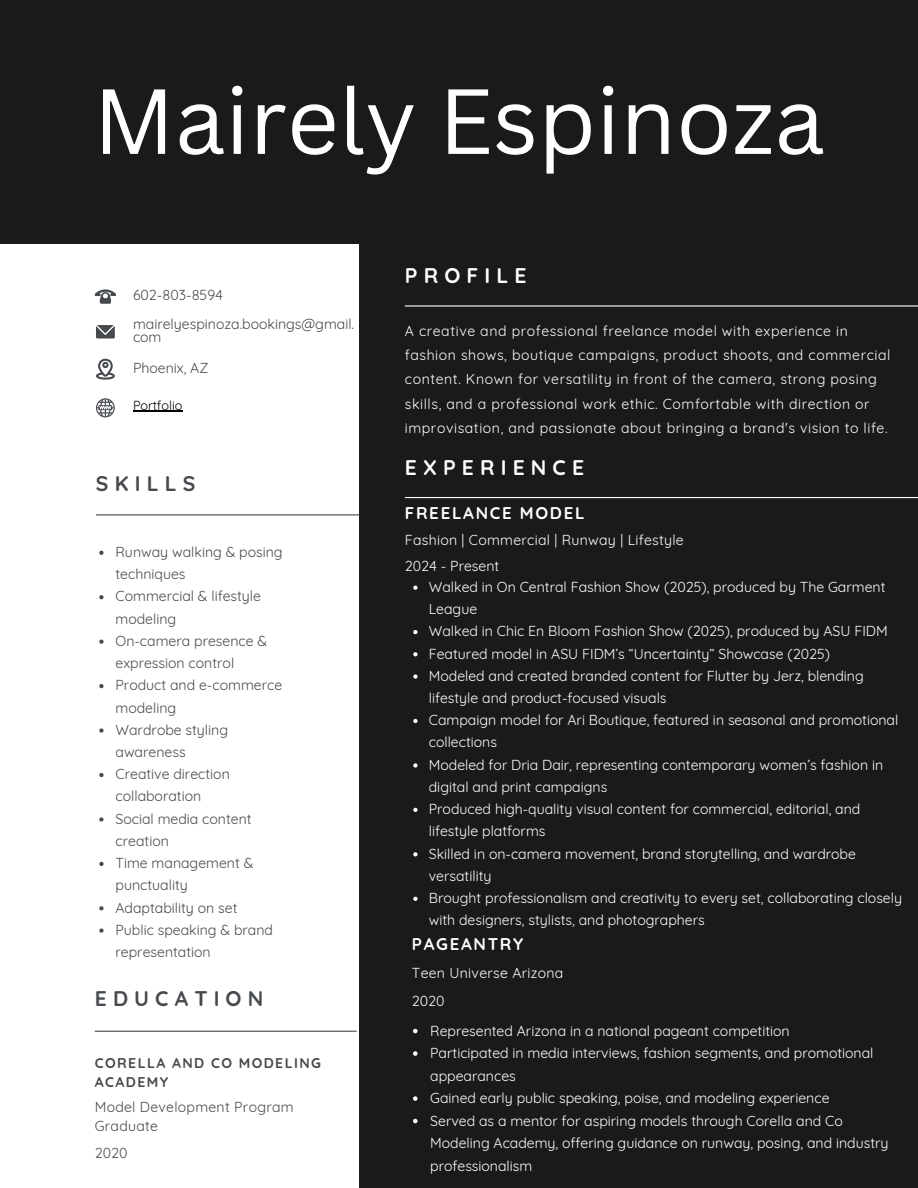
<style>
.page{position:relative;width:918px;height:1188px;background:#1a1a1a}
.page>*{position:absolute;margin:0;border:0;box-sizing:border-box;transform-origin:0 0}
.t1{font:90.3px "Canva Sans";color:#fff}
.t2{font:700 21.15px "Quicksand";letter-spacing:.29em;color:#fff}
.t3{font:700 21.15px "Quicksand";letter-spacing:.29em;color:#464a4e}
.t4{font:700 16.95px "Quicksand";letter-spacing:.1em;color:#fff}
.t5{font:14.1px/22.2px "Quicksand";color:#fff}
.t6{font:14.1px/22.2px "Quicksand";color:#464a4e}
.t7{font:14.1px/24.3px "Quicksand";letter-spacing:.04em;color:#fff}
.t8{font:14.1px "Quicksand";letter-spacing:.02em;color:#fff}
.t9{font:14.1px/19px "Quicksand";letter-spacing:.02em;color:#464a4e}
.t10{font:700 14.1px/19px "Quicksand";letter-spacing:.1em;color:#464a4e}
.t11{font:12.75px "Quicksand";color:#000}
</style>
<div class="page">
<div style="left:0;top:244px;width:359px;height:944px;background:#fff"></div>
<svg style="left:99px;top:551px;width:5px;height:4px"></svg>
<svg style="left:99px;top:595px;width:5px;height:4px"></svg>
<svg style="left:99px;top:640px;width:5px;height:4px"></svg>
<svg style="left:99px;top:684px;width:5px;height:4px"></svg>
<svg style="left:99px;top:728px;width:5px;height:5px"></svg>
<svg style="left:99px;top:773px;width:5px;height:4px"></svg>
<svg style="left:99px;top:817px;width:5px;height:5px"></svg>
<svg style="left:99px;top:862px;width:5px;height:4px"></svg>
<svg style="left:99px;top:906px;width:5px;height:4px"></svg>
<svg style="left:99px;top:928px;width:5px;height:5px"></svg>
<svg style="left:95px;top:289px;width:21px;height:15px"></svg>
<svg style="left:96px;top:359px;width:19px;height:21px"></svg>
<svg style="left:96px;top:325px;width:19px;height:14px"></svg>
<svg style="left:96px;top:398px;width:19px;height:19px"></svg>
<svg style="left:413px;top:586px;width:5px;height:4px"></svg>
<svg style="left:413px;top:630px;width:5px;height:4px"></svg>
<svg style="left:413px;top:652px;width:5px;height:4px"></svg>
<svg style="left:413px;top:674px;width:5px;height:5px"></svg>
<svg style="left:413px;top:719px;width:5px;height:4px"></svg>
<svg style="left:413px;top:763px;width:5px;height:5px"></svg>
<svg style="left:413px;top:808px;width:5px;height:4px"></svg>
<svg style="left:413px;top:852px;width:5px;height:4px"></svg>
<svg style="left:413px;top:897px;width:5px;height:4px"></svg>
<svg style="left:413px;top:1029px;width:5px;height:4px"></svg>
<svg style="left:413px;top:1051px;width:5px;height:5px"></svg>
<svg style="left:413px;top:1096px;width:5px;height:5px"></svg>
<svg style="left:413px;top:1119px;width:5px;height:4px"></svg>
<hr style="left:95px;top:1031px;width:262px;height:1px;background:#464a4e">
<hr style="left:96px;top:514px;width:263px;height:1px;background:#464a4e">
<hr style="left:405px;top:497px;width:513px;height:1px;background:#fff">
<hr style="left:405px;top:305px;width:513px;height:2px;background:#fff">
<hr style="left:133px;top:411px;width:49px;height:1px;background:#000">
<h1 class="t1" style="left:93px;top:57px;width:733px">Mairely Espinoza</h1>
<p class="t6" style="left:133px;top:284px;width:92px">602-803-8594</p>
<p class="t2" style="left:405px;top:262px;width:123px">PROFILE</p>
<p class="t6" style="left:133px;top:316px;width:223px;line-height:13.8px">mairelyespinoza.bookings@gmail. com</p>
<p class="t7" style="left:405px;top:318px;width:487px">A creative and professional freelance model with experience in fashion shows, boutique campaigns, product shoots, and commercial content. Known for versatility in front of the camera, strong posing skills, and a professional work ethic. Comfortable with direction or improvisation, and passionate about bringing a brand's vision to life.</p>
<p class="t6" style="left:133px;top:357px;width:77px">Phoenix, AZ</p>
<p class="t11" style="left:133px;top:397px;width:51px">Portfolio</p>
<p class="t3" style="left:96px;top:469px;width:101px">SKILLS</p>
<p class="t6" style="left:116px;top:541px;width:169px">Runway walking &amp; posing techniques</p>
<p class="t6" style="left:116px;top:585px;width:147px">Commercial &amp; lifestyle modeling</p>
<p class="t6" style="left:116px;top:630px;width:153px">On-camera presence &amp; expression control</p>
<p class="t6" style="left:116px;top:674px;width:168px">Product and e-commerce modeling</p>
<p class="t6" style="left:116px;top:718px;width:114px">Wardrobe styling awareness</p>
<p class="t6" style="left:116px;top:763px;width:116px">Creative direction collaboration</p>
<p class="t6" style="left:116px;top:807px;width:138px">Social media content creation</p>
<h4 class="t6" style="left:116px;top:852px;width:139px">Time management &amp; punctuality</h4>
<h2 class="t6" style="left:116px;top:896px;width:123px">Adaptability on set</h2>
<p class="t6" style="left:116px;top:918px;width:159px">Public speaking &amp; brand representation</p>
<p class="t3" style="left:95px;top:984px;width:170px">EDUCATION</p>
<p class="t10" style="left:95px;top:1053px;width:228px">CORELLA AND CO MODELING<br>ACADEMY</p>
<p class="t9" style="left:95px;top:1098px;width:200px">Model Development Program<br>Graduate</p>
<p class="t6" style="left:95px;top:1142px;width:34px">2020</p>
<p class="t2" style="left:405px;top:453px;width:181px">EXPERIENCE</p>
<h2 class="t4" style="left:405px;top:502px;width:181px">FREELANCE MODEL</h2>
<p class="t8" style="left:405px;top:531px;width:280px">Fashion | Commercial | Runway | Lifestyle</p>
<p class="t5" style="left:429px;top:575px;width:458px">Walked in On Central Fashion Show (2025), produced by The Garment<br>League</p>
<h2 class="t5" style="left:429px;top:620px;width:460px">Walked in Chic En Bloom Fashion Show (2025), produced by ASU FIDM</h2>
<p class="t5" style="left:429px;top:642px;width:403px">Featured model in ASU FIDM’s “Uncertainty” Showcase (2025)</p>
<h5 class="t5" style="left:429px;top:664px;width:437px">Modeled and created branded content for Flutter by Jerz, blending lifestyle and product-focused visuals</h5>
<p class="t5" style="left:429px;top:709px;width:471px">Campaign model for Ari Boutique, featured in seasonal and promotional collections</p>
<p class="t5" style="left:429px;top:753px;width:456px">Modeled for Dria Dair, representing contemporary women’s fashion in digital and print campaigns</p>
<p class="t5" style="left:429px;top:798px;width:433px">Produced high-quality visual content for commercial, editorial, and lifestyle platforms</p>
<h2 class="t5" style="left:429px;top:842px;width:429px">Skilled in on-camera movement, brand storytelling, and wardrobe versatility</h2>
<p class="t5" style="left:429px;top:887px;width:475px">Brought professionalism and creativity to every set, collaborating closely with designers, stylists, and photographers</p>
<p class="t5" style="left:405px;top:555px;width:96px">2024 - Present</p>
<p class="t4" style="left:412px;top:933px;width:113px">PAGEANTRY</p>
<p class="t8" style="left:412px;top:964px;width:153px">Teen Universe Arizona</p>
<h3 class="t5" style="left:412px;top:990px;width:34px">2020</h3>
<p class="t5" style="left:430px;top:1019px;width:361px">Represented Arizona in a national pageant competition</p>
<p class="t5" style="left:430px;top:1042px;width:445px">Participated in media interviews, fashion segments, and promotional appearances</p>
<p class="t5" style="left:430px;top:1087px;width:401px">Gained early public speaking, poise, and modeling experience</p>
<p class="t5" style="left:430px;top:1109px;width:460px">Served as a mentor for aspiring models through Corella and Co<br>Modeling Academy, offering guidance on runway, posing, and industry professionalism</p>
</div>
